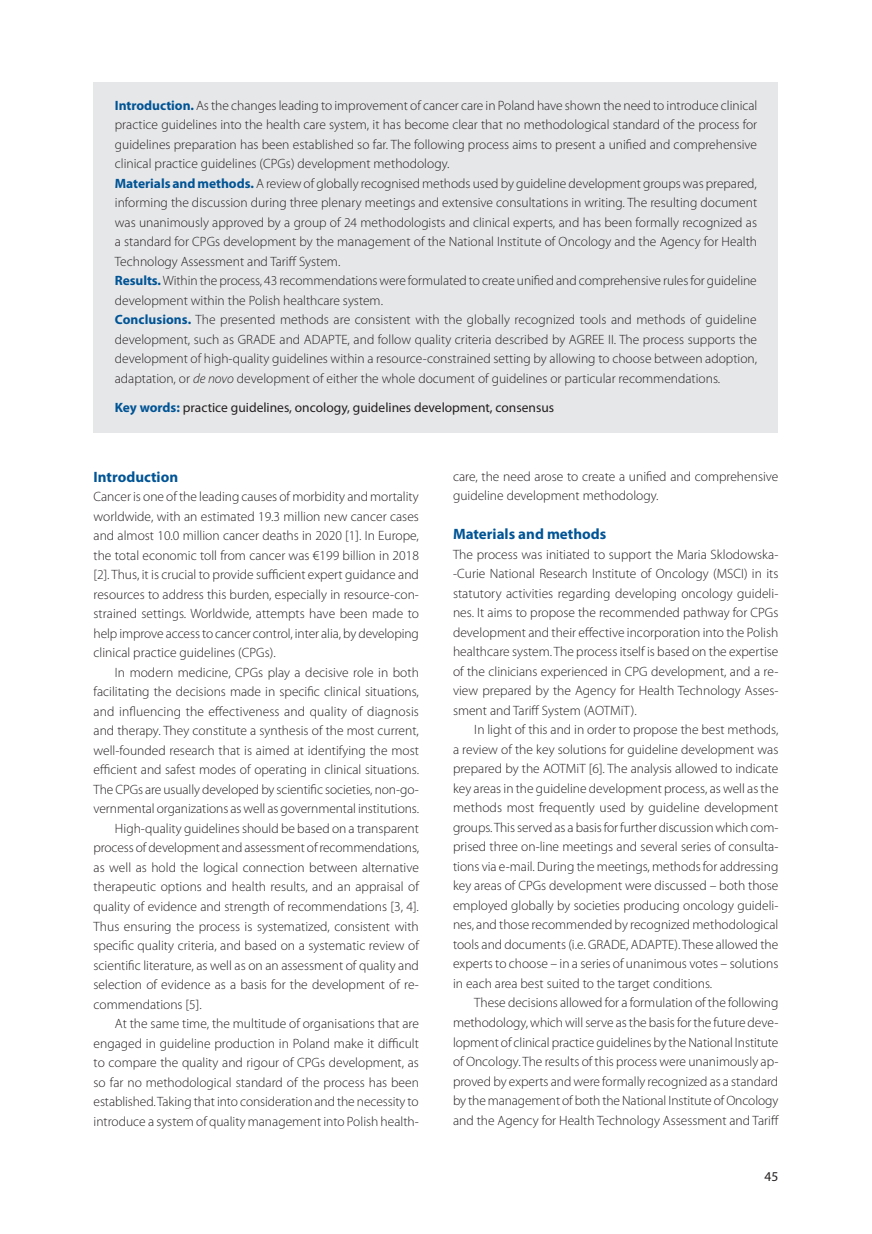
<style>
.page{position:relative;width:872px;height:1234px;background:#fff}
.page>*{position:absolute;margin:0;border:0;box-sizing:border-box;transform-origin:0 0}
._07_-_Srodtytul_1{font:700 15px "Myriad Pro";color:#005495}
._08_-_Tekst{font:300 13.5px/19.5px "Myriad Pro";color:#231f20;text-align:justify}
._04_-_Streszczenie{font:300 13.5px/19.5px "Myriad Pro";color:#231f20;text-align:justify}
._08_-_Tekst_bez_wcie{font:300 13.5px/19.5px "Myriad Pro";color:#231f20;text-align:justify}
._05_-_Streszczenie_s{font:13.5px "Myriad Pro";color:#231f20}
.s1{font-weight:700;color:#005495}
.s2{font-style:italic}
</style>
<div class="page">
<div style="left:94px;top:82px;width:684px;height:98px;background:#e6e7e9"></div>
<div style="left:94px;top:160px;width:684px;height:118px;background:#e6e7e9"></div>
<div style="left:94px;top:258px;width:684px;height:58px;background:#e6e7e9"></div>
<div style="left:94px;top:297px;width:684px;height:97px;background:#e6e7e9"></div>
<div style="left:94px;top:393px;width:684px;height:39px;background:#e6e7e9"></div>
<p class="_04_-_Streszczenie" style="left:115px;top:95px;width:644px"><span class="s1">Introduction.</span> As the changes leading to improvement of cancer care in Poland have shown the need to introduce clinical practice guidelines into the health care system, it has become clear that no methodological standard of the process for guidelines preparation has been established so far. The following process aims to present a unified and comprehensive clinical practice guidelines (CPGs) development methodology.</p>
<p class="_04_-_Streszczenie" style="left:115px;top:173px;width:644px"><span class="s1">Materials and methods.</span> A review of globally recognised methods used by guideline development groups was prepared, informing the discussion during three plenary meetings and extensive consultations in writing. The resulting document was unanimously approved by a group of 24 methodologists and clinical experts, and has been formally recognized as a standard for CPGs development by the management of the National Institute of Oncology and the Agency for Health Technology Assessment and Tariff System.</p>
<p class="_04_-_Streszczenie" style="left:115px;top:271px;width:643px"><span class="s1">Results.</span> Within the process, 43 recommendations were formulated to create unified and comprehensive rules for guideline development within the Polish healthcare system.</p>
<p class="_04_-_Streszczenie" style="left:115px;top:310px;width:644px"><span class="s1">Conclusions.</span> The presented methods are consistent with the globally recognized tools and methods of guideline development, such as GRADE and ADAPTE, and follow quality criteria described by AGREE II. The process supports the development of high-quality guidelines within a resource-constrained setting by allowing to choose between adoption, adaptation, or <span class="s2">de novo</span> development of either the whole document of guidelines or particular recommendations.</p>
<p class="_05_-_Streszczenie_s" style="left:115px;top:399px;width:441px"><span class="s1">Key words:</span> practice guidelines, oncology, guidelines development, consensus</p>
<p class="_07_-_Srodtytul_1" style="left:94px;top:466px;width:86px">Introduction</p>
<p class="_08_-_Tekst_bez_wcie" style="left:94px;top:486px;width:327px">Cancer is one of the leading causes of morbidity and mortality worldwide, with an estimated 19.3 million new cancer cases and almost 10.0 million cancer deaths in 2020 [1]. In Europe, the total economic toll from cancer was €199 billion in 2018 [2]. Thus, it is crucial to provide sufficient expert guidance and resources to address this burden, especially in resource-con&shy;strained settings. Worldwide, attempts have been made to help improve access to cancer control, inter alia, by developing clinical practice guidelines (CPGs).</p>
<p class="_08_-_Tekst" style="left:94px;top:662px;width:327px;text-indent:21px">In modern medicine, CPGs play a decisive role in both facilitating the decisions made in specific clinical situations, and influencing the effectiveness and quality of diagnosis and therapy. They constitute a synthesis of the most current, well-founded research that is aimed at identifying the most efficient and safest modes of operating in clinical situations.<br>The CPGs are usually developed by scientific societies, non-go&shy;vernmental organizations as well as governmental institutions.</p>
<p class="_08_-_Tekst" style="left:94px;top:818px;width:327px;text-indent:21px">High-quality guidelines should be based on a transparent process of development and assessment of recommendations, as well as hold the logical connection between alternative therapeutic options and health results, and an appraisal of quality of evidence and strength of recommendations [3, 4].<br>Thus ensuring the process is systematized, consistent with specific quality criteria, and based on a systematic review of scientific literature, as well as on an assessment of quality and selection of evidence as a basis for the development of re&shy;commendations [5].</p>
<p class="_08_-_Tekst" style="left:94px;top:1013px;width:327px;text-indent:21px">At the same time, the multitude of organisations that are engaged in guideline production in Poland make it difficult to compare the quality and rigour of CPGs development, as so far no methodological standard of the process has been established. Taking that into consideration and the necessity to introduce a system of quality management into Polish health-</p>
<p class="_08_-_Tekst" style="left:453px;top:466px;width:327px">care, the need arose to create a unified and comprehensive guideline development methodology.</p>
<p class="_07_-_Srodtytul_1" style="left:453px;top:524px;width:155px">Materials and methods</p>
<p class="_08_-_Tekst_bez_wcie" style="left:453px;top:544px;width:327px">The process was initiated to support the Maria Sklodowska--Curie National Research Institute of Oncology (MSCI) in its statutory activities regarding developing oncology guideli&shy;nes. It aims to propose the recommended pathway for CPGs development and their effective incorporation into the Polish healthcare system. The process itself is based on the expertise of the clinicians experienced in CPG development, and a re&shy;view prepared by the Agency for Health Technology Asses&shy;sment and Tariff System (AOTMiT).</p>
<p class="_08_-_Tekst" style="left:453px;top:719px;width:327px;text-indent:21px">In light of this and in order to propose the best methods, a review of the key solutions for guideline development was prepared by the AOTMiT [6]. The analysis allowed to indicate key areas in the guideline development process, as well as the methods most frequently used by guideline development groups. This served as a basis for further discussion which com&shy;prised three on-line meetings and several series of consulta&shy;tions via e-mail. During the meetings, methods for addressing key areas of CPGs development were discussed – both those employed globally by societies producing oncology guideli&shy;nes, and those recommended by recognized methodological tools and documents (i.e. GRADE, ADAPTE). These allowed the experts to choose – in a series of unanimous votes – solutions in each area best suited to the target conditions.</p>
<p class="_08_-_Tekst" style="left:453px;top:992px;width:327px;text-indent:21px">These decisions allowed for a formulation of the following methodology, which will serve as the basis for the future deve&shy;lopment of clinical practice guidelines by the National Institute of Oncology. The results of this process were unanimously ap&shy;proved by experts and were formally recognized as a standard by the management of both the National Institute of Oncology and the Agency for Health Technology Assessment and Tariff</p>
<p class="_05_-_Streszczenie_s" style="left:764px;top:1168px;width:15px">45</p>
</div>
